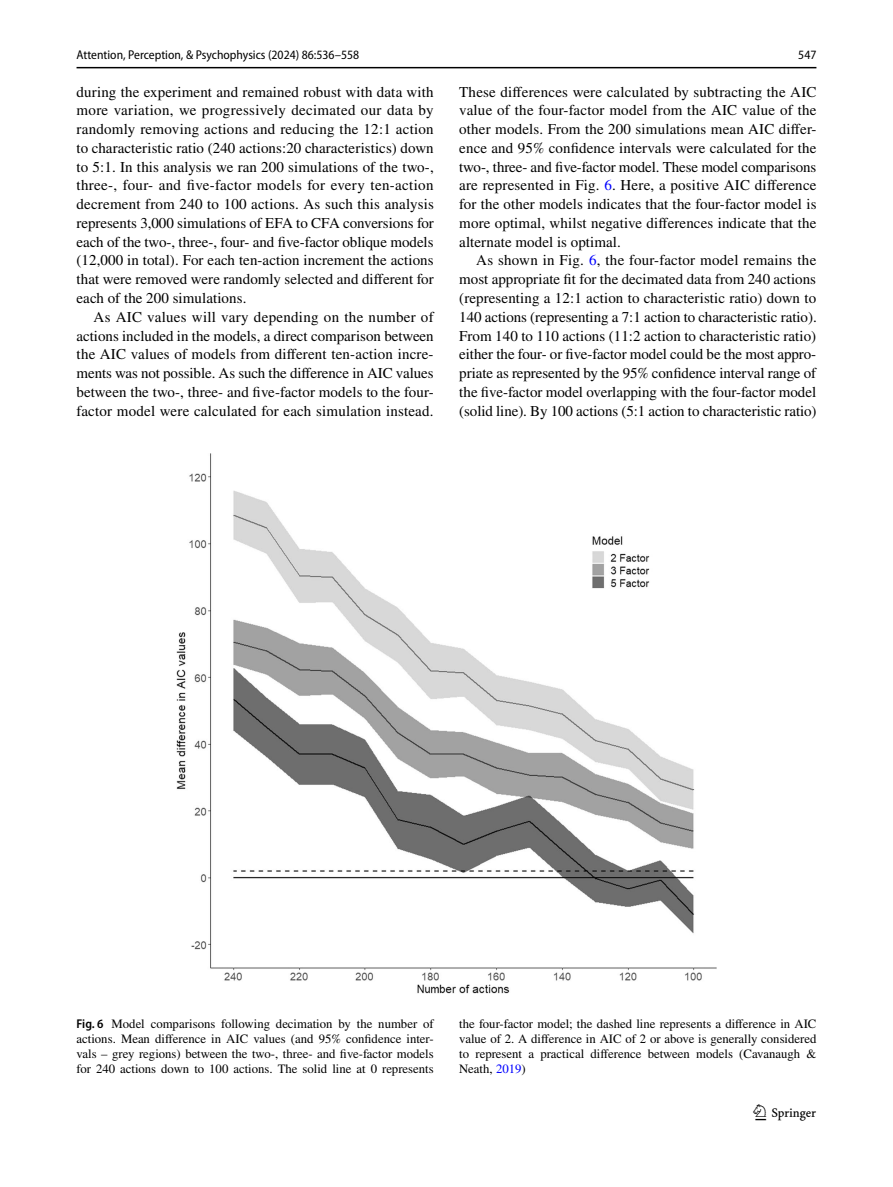
<style>
.page{position:relative;width:893px;height:1187px;background:#fff}
.page>*{position:absolute;margin:0;border:0;box-sizing:border-box;transform-origin:0 0}
.t1{font:22.5px "Springnew Regular 2";color:#000}
.t2{font:15px/18.8px "STIX";letter-spacing:.005em;color:#000;text-align:justify}
.t3{font:12.75px/15px "STIX";color:#000;text-align:justify}
.t4{font:semi-condensed 12.75px "Myriad Pro";color:#000}
.s1{color:#00f}
.s2{font-family:"Myriad Pro";font-weight:600;font-stretch:semi-condensed}
</style>
<div class="page">
<hr style="left:77px;top:67px;width:739px;height:1px;background:#000">
<img style="left:176px;top:453px;width:540px;height:540px">
<p class="t4" style="left:77px;top:48px;width:284px">Attention, Perception, &amp; Psychophysics (2024) 86:536–558</p>
<p class="t4" style="left:798px;top:48px;width:20px">547</p>
<p class="t2" style="left:77px;top:83px;width:359px">during the experiment and remained robust with data with more variation, we progressively decimated our data by randomly removing actions and reducing the 12:1 action to characteristic ratio (240 actions:20 characteristics) down to 5:1. In this analysis we ran 200 simulations of the two-, three-, four- and five-factor models for every ten-action decrement from 240 to 100 actions. As such this analysis represents 3,000 simulations of EFA to CFA conversions for each of the two-, three-, four- and five-factor oblique models (12,000 in total). For each ten-action increment the actions that were removed were randomly selected and different for each of the 200 simulations.</p>
<p class="t2" style="left:77px;top:308px;width:359px;text-indent:17px">As AIC values will vary depending on the number of actions included in the models, a direct comparison between the AIC values of models from different ten-action incre&shy;ments was not possible. As such the difference in AIC values between the two-, three- and five-factor models to the four&shy;factor model were calculated for each simulation instead.</p>
<p class="t2" style="left:459px;top:83px;width:359px">These differences were calculated by subtracting the AIC value of the four-factor model from the AIC value of the other models. From the 200 simulations mean AIC differ&shy;ence and 95% confidence intervals were calculated for the two-, three- and five-factor model. These model comparisons are represented in Fig. <span class="s1">6</span>. Here, a positive AIC difference for the other models indicates that the four-factor model is more optimal, whilst negative differences indicate that the alternate model is optimal.</p>
<p class="t2" style="left:459px;top:252px;width:359px;text-indent:17px">As shown in Fig. <span class="s1">6</span>, the four-factor model remains the most appropriate fit for the decimated data from 240 actions (representing a 12:1 action to characteristic ratio) down to 140 actions (representing a 7:1 action to characteristic ratio).<br>From 140 to 110 actions (11:2 action to characteristic ratio) either the four- or five-factor model could be the most appro&shy;priate as represented by the 95% confidence interval range of the five-factor model overlapping with the four-factor model (solid line). By 100 actions (5:1 action to characteristic ratio)</p>
<p class="t3" style="left:77px;top:1017px;width:359px"><span class="s2">Fig. 6</span> Model comparisons following decimation by the number of actions. Mean difference in AIC values (and 95% confidence inter&shy;vals – grey regions) between the two-, three- and five-factor models for 240 actions down to 100 actions. The solid line at 0 represents</p>
<p class="t3" style="left:459px;top:1017px;width:359px">the four-factor model; the dashed line represents a difference in AIC value of 2. A difference in AIC of 2 or above is generally considered to represent a practical difference between models (Cavanaugh &amp; Neath, <span class="s1">2019</span>)</p>
<h1 class="t1" style="left:755px;top:1104px;width:62px">1 3</h1>
</div>
